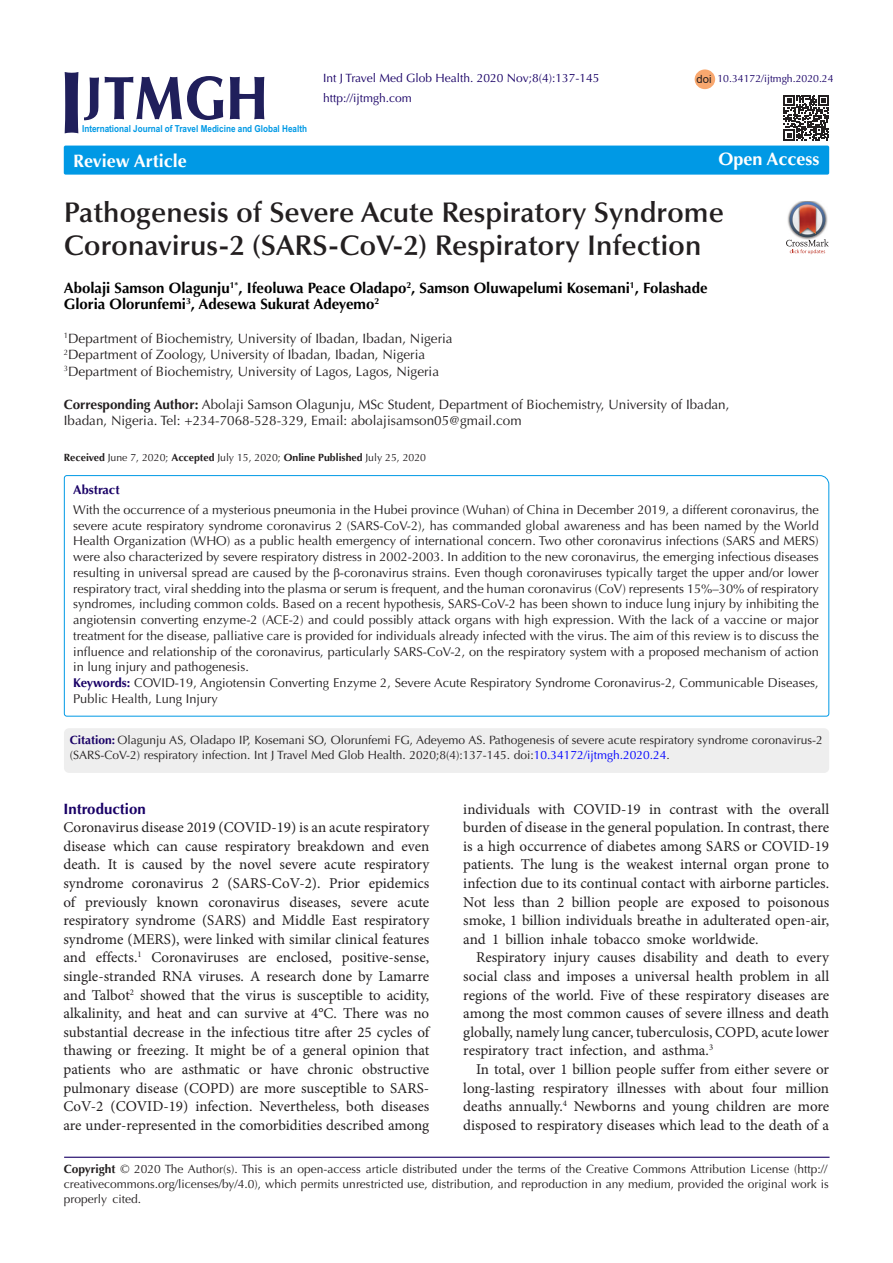
<style>
.page{position:relative;width:893px;height:1263px;background:#fff}
.page>*{position:absolute;margin:0;border:0;box-sizing:border-box;transform-origin:0 0}
.t1{font:900 85.65px "Optima LT Std";color:#201f5b;scale:.66 1}
.t2{font:900 61.2px "Optima LT Std";color:#201f5b;scale:.88 1}
.t3{font:900 50.55px "Optima LT Std";color:#201f5b}
.t4{font:600 28.5px/33px "Optima LT Std";color:#231f20}
.t5{font:700 18px "Optima LT Std";color:#fff}
.t6{font:15px/18.6px "Minion Pro";color:#231f20;text-align:justify}
.t7{font:700 15px/16.5px "Optima LT Std";color:#000}
.t8{font:700 15px "Optima LT Std";color:#190066}
.t9{font:13.5px/16.5px "Optima LT Std";color:#231f20}
.Default{font:12.75px/15.8px "Optima LT Std";color:#231f20;text-align:justify}
.Default-2{font:700 12.75px "Optima LT Std";color:#190066}
.t10{font:12px/15px "Optima LT Std";color:#231f20;text-align:justify}
.t11{font:12px "Optima LT Std";color:#190066}
.t12{font:11.25px "Arial";color:#231f20}
.t13{font:10.5px "Optima LT Std";color:#231f20}
.t14{font:10.5px "Optima LT Std";color:#190066}
.t15{font:700 9.6px "Arial";color:#0099e5;scale:.85 1}
.s1{font-weight:700}
.s2{font-family:"Times New Roman"}
.s3{font-weight:700;color:#190066}
.s4{color:#00f}
</style>
<div class="page">
<hr style="left:64px;top:1157px;width:765px;height:1px;background:#190066">
<div style="left:695px;top:69px;width:20px;height:20px;background:#f9a86f;border-radius:50%"></div>
<div style="left:64px;top:146px;width:765px;height:29px;background:#0099e5;border-radius:2px"></div>
<svg style="left:783px;top:95px;width:46px;height:46px"></svg>
<div style="left:65px;top:729px;width:763px;height:43px;background:#eee;border-radius:4px"></div>
<div style="left:64px;top:728px;width:765px;height:45px;border:2px solid #eee;border-radius:4px"></div>
<svg style="left:64px;top:475px;width:766px;height:242px"></svg>
<img style="left:798px;top:201px;width:18px;height:1px">
<svg style="left:786px;top:202px;width:43px;height:52px"></svg>
<p class="t1" style="left:61px;top:51px;width:35px">I</p>
<p class="t11" style="left:323px;top:71px;width:278px">Int J Travel Med Glob Health. 2020 Nov;8(4):137-145</p>
<p class="t12" style="left:697px;top:71px;width:17px">doi</p>
<p class="t14" style="left:717px;top:73px;width:118px">10.34172/ijtmgh.2020.24</p>
<p class="t2" style="left:104px;top:63px;width:188px">TMGH</p>
<p class="t3" style="left:86px;top:66px;width:18px">J</p>
<p class="t5" style="left:73px;top:150px;width:115px">Review Article</p>
<p class="t5" style="left:719px;top:149px;width:103px">Open Access</p>
<p class="t4" style="left:64px;top:196px;width:662px">Pathogenesis of Severe Acute Respiratory Syndrome<br>Coronavirus-2 (SARS-CoV-2) Respiratory Infection</p>
<p class="t7" style="left:64px;top:279px;width:645px">Abolaji Samson Olagunju<sup>1*</sup>, Ifeoluwa Peace Oladapo<sup>2</sup>, Samson Oluwapelumi Kosemani<sup>1</sup>, Folashade<br>Gloria Olorunfemi<sup>3</sup>, Adesewa Sukurat Adeyemo<sup>2</sup></p>
<p class="t9" style="left:64px;top:330px;width:390px"><sup>1</sup>Department of Biochemistry, University of Ibadan, Ibadan, Nigeria</p>
<p class="t9" style="left:64px;top:346px;width:363px"><sup>2</sup>Department of Zoology, University of Ibadan, Ibadan, Nigeria</p>
<p class="t9" style="left:64px;top:363px;width:377px"><sup>3</sup>Department of Biochemistry, University of Lagos, Lagos, Nigeria</p>
<p class="t9" style="left:64px;top:396px;width:667px"><span class="s1">Corresponding Author:</span> Abolaji Samson Olagunju, MSc Student, Department of Biochemistry, University of Ibadan,<br>Ibadan, Nigeria. Tel: +234-7068-528-329, Email: abolajisamson05@gmail.com</p>
<p class="t11" style="left:323px;top:91px;width:90px">http://ijtmgh.com</p>
<p class="t15" style="left:82px;top:122px;width:266px">International Journal of Travel Medicine and Global Health</p>
<p class="t13" style="left:64px;top:451px;width:364px"><span class="s1">Received</span> June 7, 2020; <span class="s1">Accepted</span> July 15, 2020; <span class="s1">Online Published</span> July 25, 2020</p>
<p class="Default-2" style="left:73px;top:482px;width:48px">Abstract</p>
<p class="Default" style="left:73px;top:502px;width:747px">With the occurrence of a mysterious pneumonia in the Hubei province (Wuhan) of China in December 2019, a different coronavirus, the severe acute respiratory syndrome coronavirus 2 (SARS-CoV-2), has commanded global awareness and has been named by the World Health Organization (WHO) as a public health emergency of international concern. Two other coronavirus infections (SARS and MERS) were also characterized by severe respiratory distress in 2002-2003. In addition to the new coronavirus, the emerging infectious diseases resulting in universal spread are caused by the <span class="s2">β</span>-coronavirus strains. Even though coronaviruses typically target the upper and/or lower respiratory tract, viral shedding into the plasma or serum is frequent, and the human coronavirus (CoV) represents 15%–30% of respiratory syndromes, including common colds. Based on a recent hypothesis, SARS-CoV-2 has been shown to induce lung injury by inhibiting the angiotensin converting enzyme-2 (ACE-2) and could possibly attack organs with high expression. With the lack of a vaccine or major treatment for the disease, palliative care is provided for individuals already infected with the virus. The aim of this review is to discuss the influence and relationship of the coronavirus, particularly SARS-CoV-2, on the respiratory system with a proposed mechanism of action in lung injury and pathogenesis.</p>
<p class="Default" style="left:73px;top:675px;width:747px"><span class="s3">Keywords:</span> COVID-19, Angiotensin Converting Enzyme 2, Severe Acute Respiratory Syndrome Coronavirus-2, Communicable Diseases,<br>Public Health, Lung Injury</p>
<p class="t10" style="left:70px;top:733px;width:755px"><span class="s3">Citation:</span> Olagunju AS, Oladapo IP, Kosemani SO, Olorunfemi FG, Adeyemo AS. Pathogenesis of severe acute respiratory syndrome coronavirus-2 (SARS-CoV-2) respiratory infection. Int J Travel Med Glob Health. 2020;8(4):137-145. doi:<span class="s4">10.34172/ijtmgh.2020.24</span>.</p>
<p class="t8" style="left:63px;top:800px;width:84px">Introduction</p>
<p class="t6" style="left:63px;top:818px;width:367px">Coronavirus disease 2019 (COVID-19) is an acute respiratory disease which can cause respiratory breakdown and even death. It is caused by the novel severe acute respiratory syndrome coronavirus 2 (SARS-CoV-2). Prior epidemics of previously known coronavirus diseases, severe acute respiratory syndrome (SARS) and Middle East respiratory syndrome (MERS), were linked with similar clinical features and effects.<sup>1</sup> Coronaviruses are enclosed, positive-sense, single-stranded RNA viruses. A research done by Lamarre and Talbot<sup>2</sup> showed that the virus is susceptible to acidity, alkalinity, and heat and can survive at 4°C. There was no substantial decrease in the infectious titre after 25 cycles of thawing or freezing. It might be of a general opinion that patients who are asthmatic or have chronic obstructive pulmonary disease (COPD) are more susceptible to SARS-CoV-2 (COVID-19) infection. Nevertheless, both diseases are under-represented in the comorbidities described among</p>
<p class="t6" style="left:463px;top:799px;width:367px">individuals with COVID-19 in contrast with the overall burden of disease in the general population. In contrast, there is a high occurrence of diabetes among SARS or COVID-19 patients. The lung is the weakest internal organ prone to infection due to its continual contact with airborne particles.<br>Not less than 2 billion people are exposed to poisonous smoke, 1 billion individuals breathe in adulterated open-air, and 1 billion inhale tobacco smoke worldwide.</p>
<p class="t6" style="left:463px;top:948px;width:367px;text-indent:13px">Respiratory injury causes disability and death to every social class and imposes a universal health problem in all regions of the world. Five of these respiratory diseases are among the most common causes of severe illness and death globally, namely lung cancer, tuberculosis, COPD, acute lower respiratory tract infection, and asthma.<sup>3</sup></p>
<p class="t6" style="left:463px;top:1060px;width:367px;text-indent:13px">In total, over 1 billion people suffer from either severe or long-lasting respiratory illnesses with about four million deaths annually.<sup>4</sup> Newborns and young children are more disposed to respiratory diseases which lead to the death of a</p>
<p class="t10" style="left:64px;top:1162px;width:766px"><span class="s1">Copyright</span> © 2020 The Author(s). This is an open-access article distributed under the terms of the Creative Commons Attribution License (http:// creativecommons.org/licenses/by/4.0), which permits unrestricted use, distribution, and reproduction in any medium, provided the original work is properly cited.</p>
</div>
